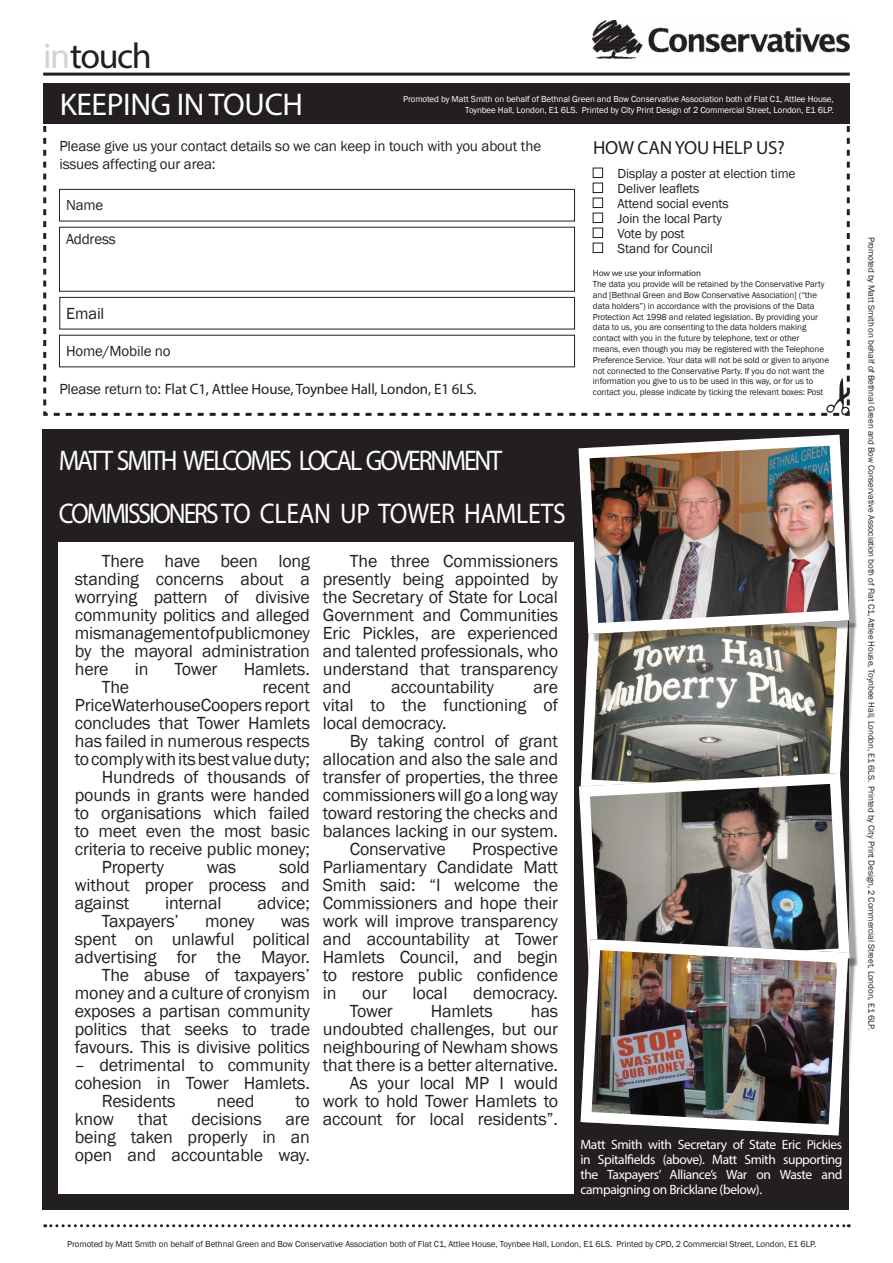
<style>
.page{position:relative;width:893px;height:1263px;background:#fff}
.page>*{position:absolute;margin:0;border:0;box-sizing:border-box;transform-origin:0 0}
.Franklin_Gothic_Heav{font:36px "Myriad Pro";letter-spacing:-.04em;color:#231f20}
.Franklin_Gothic_Heav-2{font:31.5px "Myriad Pro";letter-spacing:-.01em;color:#fff}
.Franklin_Gothic_Heav-3{font:28.5px "Myriad Pro";letter-spacing:-.025em;color:#fff;scale:.9 1}
.Franklin_Gothic_Heav-4{font:28.5px "Myriad Pro";letter-spacing:-.08em;color:#fff;scale:.9 1}
.Franklin_Gothic_Heav-5{font:19.05px "Myriad Pro";letter-spacing:-.01em;color:#231f20}
.t1{font:18px/18px "Franklin Gothic";letter-spacing:-.01em;color:#231f20;text-align:justify}
.t2{font:16.5px "Franklin Gothic";letter-spacing:-.01em;color:#231f20}
.t3{font:15px/18px "Franklin Gothic";letter-spacing:-.01em;color:#231f20}
.Franklin_Gothic_Heav-6{font:15px "Myriad Pro";letter-spacing:-.01em;color:#231f20}
.Franklin_Gothic_Heav-7{font:13.5px/15px "Myriad Pro";letter-spacing:-.03em;color:#fff;text-align:justify}
.t4{font:13.5px "Franklin Gothic";letter-spacing:-.01em;color:#231f20}
.t5{font:9px/10.8px "Franklin Gothic";letter-spacing:-.01em;color:#231f20}
.t6{font:9px/10.8px "Franklin Gothic";letter-spacing:-.01em;color:#fff;text-align:right}
.t7{font:9px "Myriad Pro";letter-spacing:-.01em;color:#231f20}
.s1{color:#d1d2d4}
.s2{font-family:"Franklin Gothic"}
</style>
<div class="page">
<hr style="left:43px;top:73px;width:807px;height:3px;background:#231f20">
<div style="left:43px;top:84px;width:807px;height:40px;background:#231f20"></div>
<svg style="left:43px;top:126px;width:807px;height:290px"></svg>
<svg style="left:45px;top:1224px;width:804px;height:3px"></svg>
<img style="left:593px;top:21px;width:256px;height:38px">
<div style="left:42px;top:429px;width:807px;height:781px;background:#231f20"></div>
<div style="left:59px;top:542px;width:515px;height:651px;background:#fff"></div>
<svg style="left:581px;top:642px;width:273px;height:125px;background:#8e8d87"></svg>
<div style="left:583px;top:439px;width:275px;height:203px;background:#231f20;opacity:.4"></div>
<img style="left:578px;top:434px;width:277px;height:205px">
<svg style="left:579px;top:767px;width:276px;height:176px"></svg>
<div style="left:585px;top:943px;width:272px;height:201px;background:#231f20;opacity:.4"></div>
<img style="left:579px;top:934px;width:275px;height:207px">
<p class="Franklin_Gothic_Heav" style="left:43px;top:34px;width:110px"><span class="s1">in</span>touch</p>
<p class="Franklin_Gothic_Heav-2" style="left:60px;top:85px;width:245px">KEEPING IN TOUCH</p>
<p class="t3" style="left:59px;top:137px;width:483px">Please give us your contact details so we can keep in touch with you about the issues affecting our area:</p>
<p class="t6" style="left:403px;top:93px;width:432px">Promoted by Matt Smith on behalf of Bethnal Green and Bow Conservative Association both of Flat C1, Attlee House,<br>Toynbee Hall, London, E1 6LS. Printed by City Print Design of 2 Commercial Street, London, E1 6LP.</p>
<p class="Franklin_Gothic_Heav-5" style="left:593px;top:136px;width:193px">HOW CAN YOU HELP US?</p>
<p class="t4" style="left:617px;top:165px;width:180px">Display a poster at election time</p>
<p class="t4" style="left:617px;top:180px;width:83px">Deliver leaflets</p>
<p class="t4" style="left:617px;top:195px;width:113px">Attend social events</p>
<p class="t4" style="left:617px;top:210px;width:106px">Join the local Party</p>
<p class="t4" style="left:617px;top:225px;width:69px">Vote by post</p>
<p class="t4" style="left:617px;top:240px;width:97px">Stand for Council</p>
<p class="t3" style="left:66px;top:197px;width:39px">Name</p>
<p class="t3" style="left:66px;top:231px;width:51px">Address</p>
<p class="t2" style="left:66px;top:303px;width:40px">Email</p>
<p class="t3" style="left:66px;top:343px;width:106px">Home/Mobile no</p>
<p class="Franklin_Gothic_Heav-6" style="left:59px;top:380px;width:419px"><span class="s2">Please return to:</span> Flat C1, Attlee House, Toynbee Hall, London, E1 6LS.</p>
<p class="t7" style="left:593px;top:268px;width:110px">How we use your information</p>
<p class="t5" style="left:593px;top:279px;width:238px">The data you provide will be retained by the Conservative Party and [Bethnal Green and Bow Conservative Association] (“the data holders”) in accordance with the provisions of the Data Protection Act 1998 and related legislation. By providing your data to us, you are consenting to the data holders making contact with you in the future by telephone, text or other means, even though you may be registered with the Telephone Preference Service. Your data will not be sold or given to anyone not connected to the Conservative Party. If you do not want the information you give to us to be used in this way, or for us to contact you, please indicate by ticking the relevant boxes: Post</p>
<p class="Franklin_Gothic_Heav-4" style="left:59px;top:443px;width:494px">MATT SMITH WELCOMES LOCAL GOVERNMENT</p>
<p class="Franklin_Gothic_Heav-3" style="left:59px;top:496px;width:565px">COMMISSIONERS TO CLEAN UP TOWER HAMLETS</p>
<p class="t1" style="left:75px;top:552px;width:237px;text-indent:27px">There have been long standing concerns about a worrying pattern of divisive community politics and alleged mismanagement of public money by the mayoral administration here</p>
<p class="t1" style="left:135px;top:660px;width:15px">in</p>
<p class="t1" style="left:175px;top:660px;width:45px">Tower</p>
<p class="t1" style="left:244px;top:660px;width:68px">Hamlets.</p>
<p class="t1" style="left:102px;top:678px;width:29px">The</p>
<p class="t1" style="left:75px;top:678px;width:237px;text-indent:188px">recent PriceWaterhouseCoopers report concludes that Tower Hamlets has failed in numerous respects to comply with its best value duty;</p>
<p class="t1" style="left:75px;top:768px;width:237px;text-indent:27px">Hundreds of thousands of pounds in grants were handed to organisations which failed to meet even the most basic criteria to receive public money;</p>
<p class="t1" style="left:102px;top:858px;width:64px">Property</p>
<p class="t1" style="left:207px;top:858px;width:31px">was</p>
<p class="t1" style="left:75px;top:858px;width:237px;text-indent:204px">sold without proper process and against</p>
<p class="t1" style="left:165px;top:894px;width:58px">internal</p>
<p class="t1" style="left:257px;top:894px;width:54px">advice;</p>
<p class="t1" style="left:102px;top:912px;width:79px">Taxpayers’</p>
<p class="t1" style="left:205px;top:912px;width:51px">money</p>
<p class="t1" style="left:75px;top:912px;width:237px;text-indent:206px">was spent on unlawful political advertising for the Mayor.</p>
<p class="t1" style="left:75px;top:966px;width:237px;text-indent:27px">The abuse of taxpayers’ money and a culture of cronyism exposes a partisan community politics that seeks to trade favours. This is divisive politics</p>
<p class="t1" style="left:75px;top:1056px;width:237px">– detrimental to community cohesion in Tower Hamlets.</p>
<p class="t1" style="left:102px;top:1092px;width:75px">Residents</p>
<p class="t1" style="left:217px;top:1092px;width:39px">need</p>
<p class="t1" style="left:296px;top:1092px;width:16px">to</p>
<p class="t1" style="left:75px;top:1110px;width:41px">know</p>
<p class="t1" style="left:138px;top:1110px;width:31px">that</p>
<p class="t1" style="left:192px;top:1110px;width:72px">decisions</p>
<p class="t1" style="left:75px;top:1110px;width:237px;text-indent:211px">are being taken properly in an open and accountable way.</p>
<p class="t1" style="left:323px;top:552px;width:237px;text-indent:27px">The three Commissioners presently being appointed by the Secretary of State for Local Government and Communities Eric Pickles, are experienced and talented professionals, who understand that transparency and</p>
<p class="t1" style="left:391px;top:678px;width:104px">accountability</p>
<p class="t1" style="left:323px;top:678px;width:237px;text-indent:211px">are vital to the functioning of local democracy.</p>
<p class="t1" style="left:323px;top:732px;width:237px;text-indent:27px">By taking control of grant allocation and also the sale and transfer of properties, the three commissioners will go a long way toward restoring the checks and balances lacking in our system.</p>
<p class="t1" style="left:350px;top:840px;width:97px">Conservative</p>
<p class="t1" style="left:323px;top:840px;width:237px;text-indent:149px">Prospective Parliamentary Candidate Matt Smith said: “I welcome the Commissioners and hope their work will improve transparency and accountability at Tower Hamlets Council, and begin to restore public confidence in</p>
<p class="t1" style="left:362px;top:984px;width:26px">our</p>
<p class="t1" style="left:413px;top:984px;width:36px">local</p>
<p class="t1" style="left:473px;top:984px;width:86px">democracy.</p>
<p class="t1" style="left:350px;top:1002px;width:45px">Tower</p>
<p class="t1" style="left:431px;top:1002px;width:63px">Hamlets</p>
<p class="t1" style="left:323px;top:1002px;width:237px;text-indent:208px">has undoubted challenges, but our neighbouring of Newham shows that there is a better alternative.</p>
<p class="t1" style="left:323px;top:1074px;width:237px;text-indent:27px">As your local MP I would work to hold Tower Hamlets to account for local residents”.</p>
<p class="Franklin_Gothic_Heav-7" style="left:580px;top:1137px;width:263px">Matt Smith with Secretary of State Eric Pickles in Spitalfields (above). Matt Smith supporting the Taxpayers’ Alliance’s War on Waste and campaigning on Bricklane (below).</p>
<p class="t5" style="left:67px;top:1238px;width:751px">Promoted by Matt Smith on behalf of Bethnal Green and Bow Conservative Association both of Flat C1, Attlee House, Toynbee Hall, London, E1 6LS. Printed by CPD, 2 Commercial Street, London, E1 6LP.</p>
<p class="t5" style="left:877px;top:237px;width:795px;rotate:90deg">Promoted by Matt Smith on behalf of Bethnal Green and Bow Conservative Association both of Flat C1, Attlee House, Toynbee Hall, London, E1 6LS. Printed by City Print Design, 2 Commercial Street, London, E1 6LP.</p>
</div>
